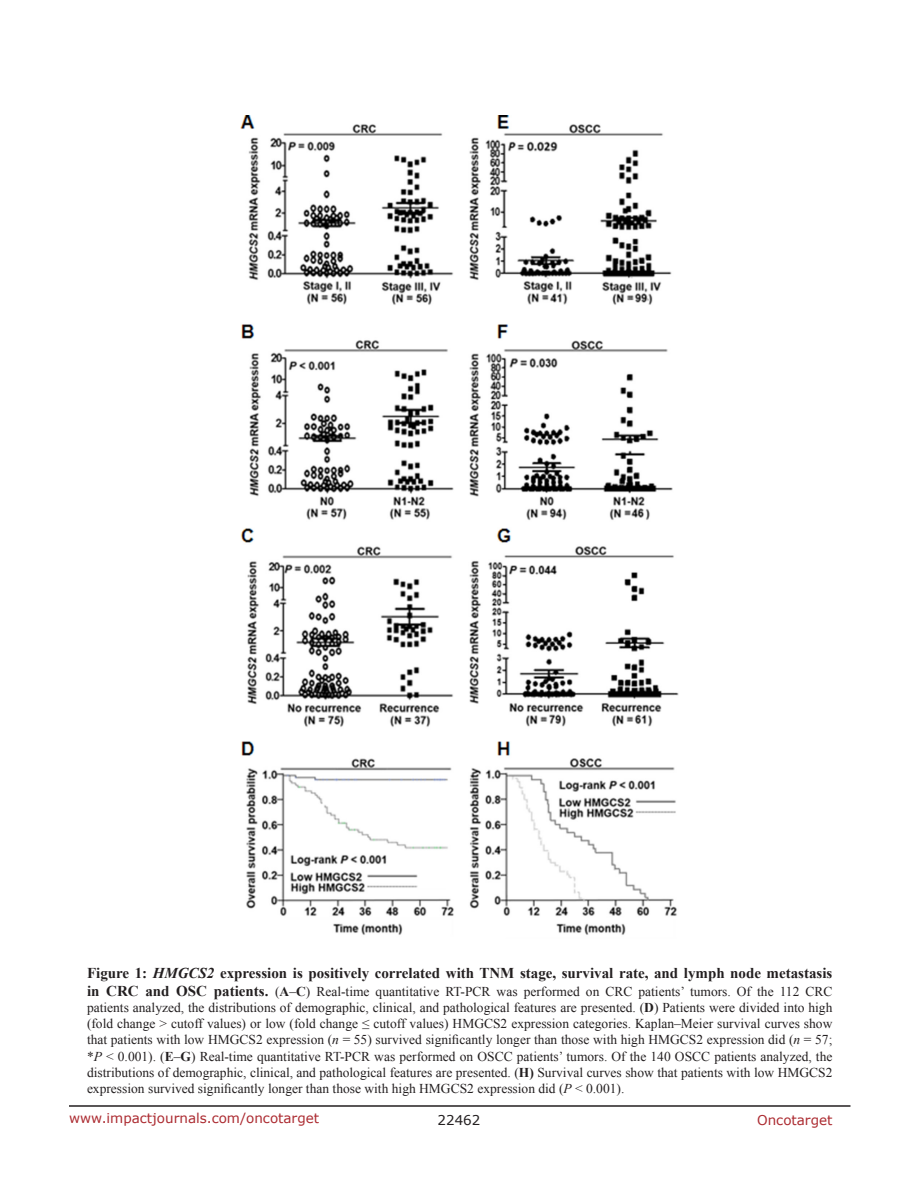
<style>
.page{position:relative;width:918px;height:1188px;background:#fff}
.page>*{position:absolute;margin:0;border:0;box-sizing:border-box;transform-origin:0 0}
.FigureText{font:700 15px "Times New Roman";color:#231f20}
.FigureText-2{font:13.5px/16.2px "Times New Roman";color:#231f20;text-align:justify}
.t1{font:13.5px "Verdana";color:#ac2b31}
.t2{font:13.5px "Verdana";color:#231f20}
.s1{font-style:italic}
.s2{font-weight:700;font-size:15px}
.s3{font-weight:700}
</style>
<div class="page">
<hr style="left:69px;top:1105px;width:781px;height:2px;background:#231f20">
<img style="left:241px;top:116px;width:438px;height:819px">
<p class="FigureText" style="left:87px;top:962px;width:747px">Figure 1: <span class="s1">HMGCS2</span> expression is positively correlated with TNM stage, survival rate, and lymph node metastasis</p>
<p class="FigureText-2" style="left:87px;top:983px;width:747px"><span class="s2">in CRC and OSC patients.</span> (<span class="s3">A</span>–<span class="s3">C</span>) Real-time quantitative RT-PCR was performed on CRC patients’ tumors. Of the 112 CRC patients analyzed, the distributions of demographic, clinical, and pathological features are presented. (<span class="s3">D</span>) Patients were divided into high (fold change &gt; cutoff values) or low (fold change ≤ cutoff values) HMGCS2 expression categories. Kaplan–Meier survival curves show that patients with low HMGCS2 expression (<span class="s1">n</span> = 55) survived significantly longer than those with high HMGCS2 expression did (<span class="s1">n</span> = 57; *<span class="s1">P</span> &lt; 0.001). (<span class="s3">E</span>–<span class="s3">G</span>) Real-time quantitative RT-PCR was performed on OSCC patients’ tumors. Of the 140 OSCC patients analyzed, the distributions of demographic, clinical, and pathological features are presented. (<span class="s3">H)</span> Survival curves show that patients with low HMGCS2 expression survived significantly longer than those with high HMGCS2 expression did (<span class="s1">P</span> &lt; 0.001).</p>
<p class="t1" style="left:69px;top:1109px;width:252px">www.impactjournals.com/oncotarget</p>
<p class="t2" style="left:438px;top:1111px;width:44px">22462</p>
<p class="t1" style="left:757px;top:1111px;width:77px">Oncotarget</p>
</div>
